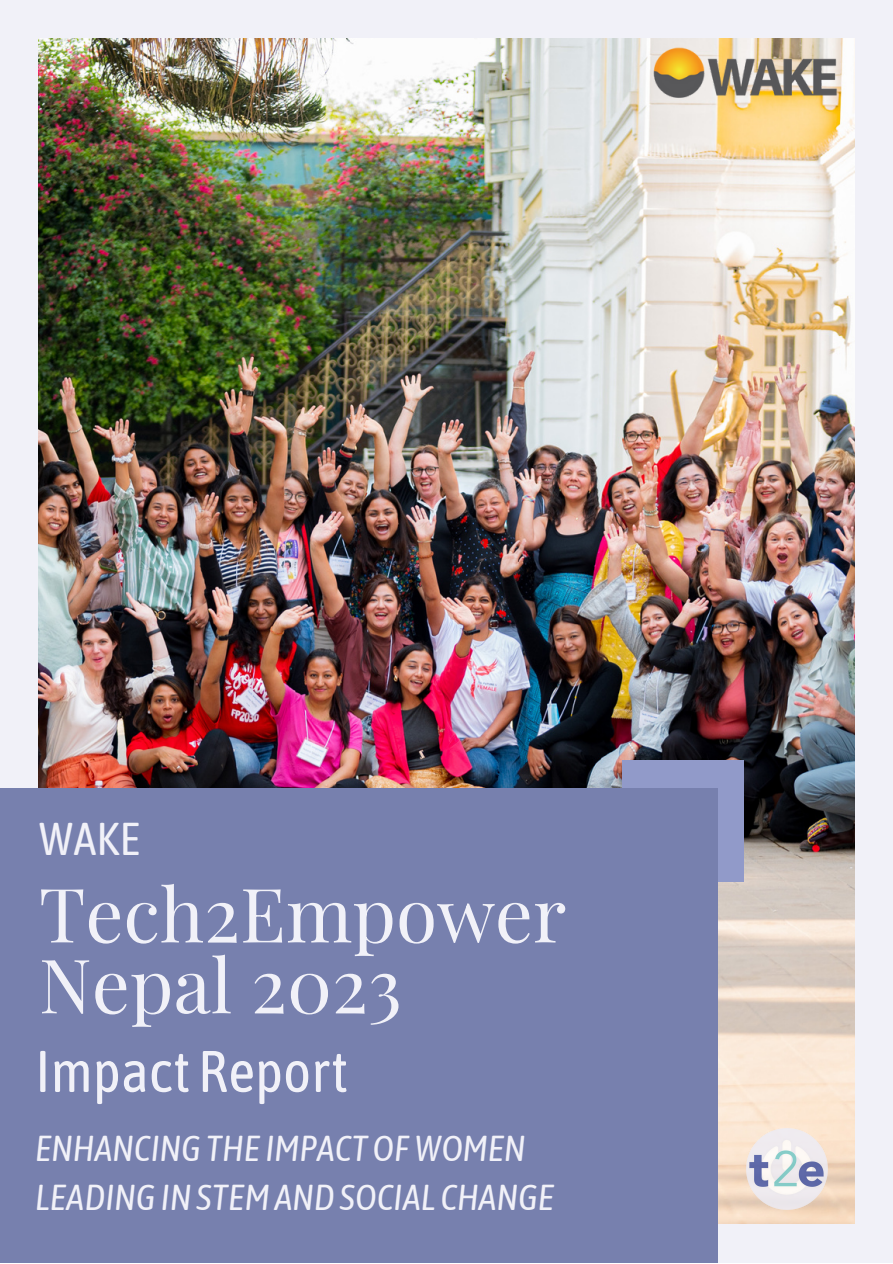
<style>
.page{position:relative;width:893px;height:1264px;background:#fff}
.page>*{position:absolute;margin:0;border:0;box-sizing:border-box;transform-origin:0 0}
.t1{font:75px "Playfair Display";color:#f1f1f8}
.t2{font:58.5px "Asap Condensed";color:#f1f1f8}
.t3{font:45.75px "Asap Condensed";color:#f1f1f8}
.t4{font:italic 36px/49.5px "Asap Condensed";color:#f1f1f8}
</style>
<div class="page">
<div style="left:0;top:0;width:892px;height:1262px;background:#f1f1f8"></div>
<img style="left:39px;top:39px;width:815px;height:1183px">
<div style="left:622px;top:760px;width:121px;height:121px;background:#919ac9"></div>
<div style="left:0;top:788px;width:717px;height:474px;background:#7780ae"></div>
<img style="left:745px;top:1127px;width:83px;height:83px">
<img style="left:651px;top:46px;width:187px;height:62px">
<p class="t3" style="left:39px;top:812px;width:103px">WAKE</p>
<p class="t1" style="left:39px;top:861px;width:529px">Tech2Empower</p>
<p class="t1" style="left:39px;top:932px;width:364px">Nepal 2023</p>
<p class="t2" style="left:35px;top:1037px;width:314px">Impact Report</p>
<p class="t4" style="left:35px;top:1122px;width:520px">ENHANCINGTHE IMPACTOFWOMEN<br>LEADINGINSTEMANDSOCIAL CHANGE</p>
</div>
